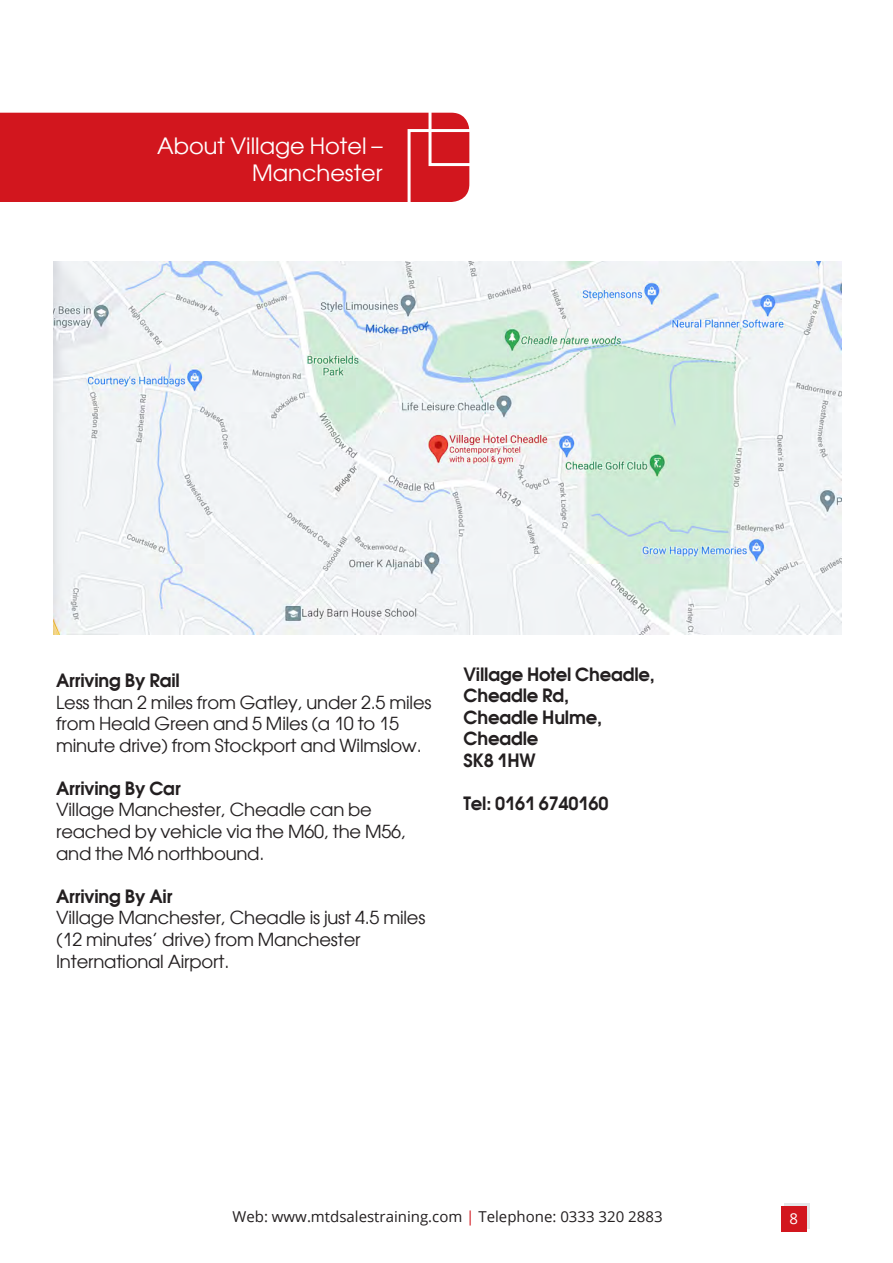
<style>
.page{position:relative;width:893px;height:1263px;background:#fff}
.page>*{position:absolute;margin:0;border:0;box-sizing:border-box;transform-origin:0 0}
.t1{font:22.5px/27px "Avant Garde CTT";color:#fff;text-align:right}
.t2{font:18px/21.6px "Avant Garde CTT";letter-spacing:-.01em;color:#231f20}
.t3{font:700 18px/21.6px "Avant Garde CTT";letter-spacing:-.01em;color:#231f20}
.t4{font:15px "Open Sans";color:#231f20}
.t5{font:15px "Open Sans";color:#fff}
.s1{color:#d2161e}
</style>
<div class="page">
<div style="left:0;top:113px;width:469px;height:89px;background:#d2161e"></div>
<div style="left:408px;top:129px;width:107px;height:86px;border:3px solid #fff"></div>
<div style="left:428px;top:80px;width:108px;height:86px;border:3px solid #fff"></div>
<div style="left:784px;top:1203px;width:26px;height:26px;background:#e4e7e9"></div>
<div style="left:781px;top:1206px;width:26px;height:26px;background:#d2161e"></div>
<img style="left:54px;top:262px;width:787px;height:373px">
<p class="t1" style="left:157px;top:132px;width:227px">About Village Hotel –<br>Manchester</p>
<p class="t3" style="left:56px;top:669px;width:125px">Arriving By Rail</p>
<p class="t2" style="left:56px;top:691px;width:377px">Less than 2 miles from Gatley, under 2.5 miles from Heald Green and 5 Miles (a 10 to 15 minute drive) from Stockport and Wilmslow.</p>
<p class="t3" style="left:56px;top:777px;width:126px">Arriving By Car</p>
<p class="t2" style="left:56px;top:799px;width:351px">Village Manchester, Cheadle can be reached by vehicle via the M60, the M56, and the M6 northbound.</p>
<p class="t3" style="left:56px;top:885px;width:118px">Arriving By Air</p>
<p class="t2" style="left:56px;top:907px;width:371px">Village Manchester, Cheadle is just 4.5 miles (12 minutes’ drive) from Manchester<br>International Airport.</p>
<p class="t3" style="left:464px;top:663px;width:193px">Village Hotel Cheadle,<br>Cheadle Rd,<br>Cheadle Hulme,<br>Cheadle<br>SK8 1HW</p>
<p class="t3" style="left:464px;top:793px;width:146px">Tel: 0161 6740160</p>
<p class="t4" style="left:233px;top:1206px;width:431px">Web: www.mtdsalestraining.com <span class="s1">|</span> Telephone: 0333 320 2883</p>
<p class="t5" style="left:789px;top:1208px;width:10px">8</p>
</div>
